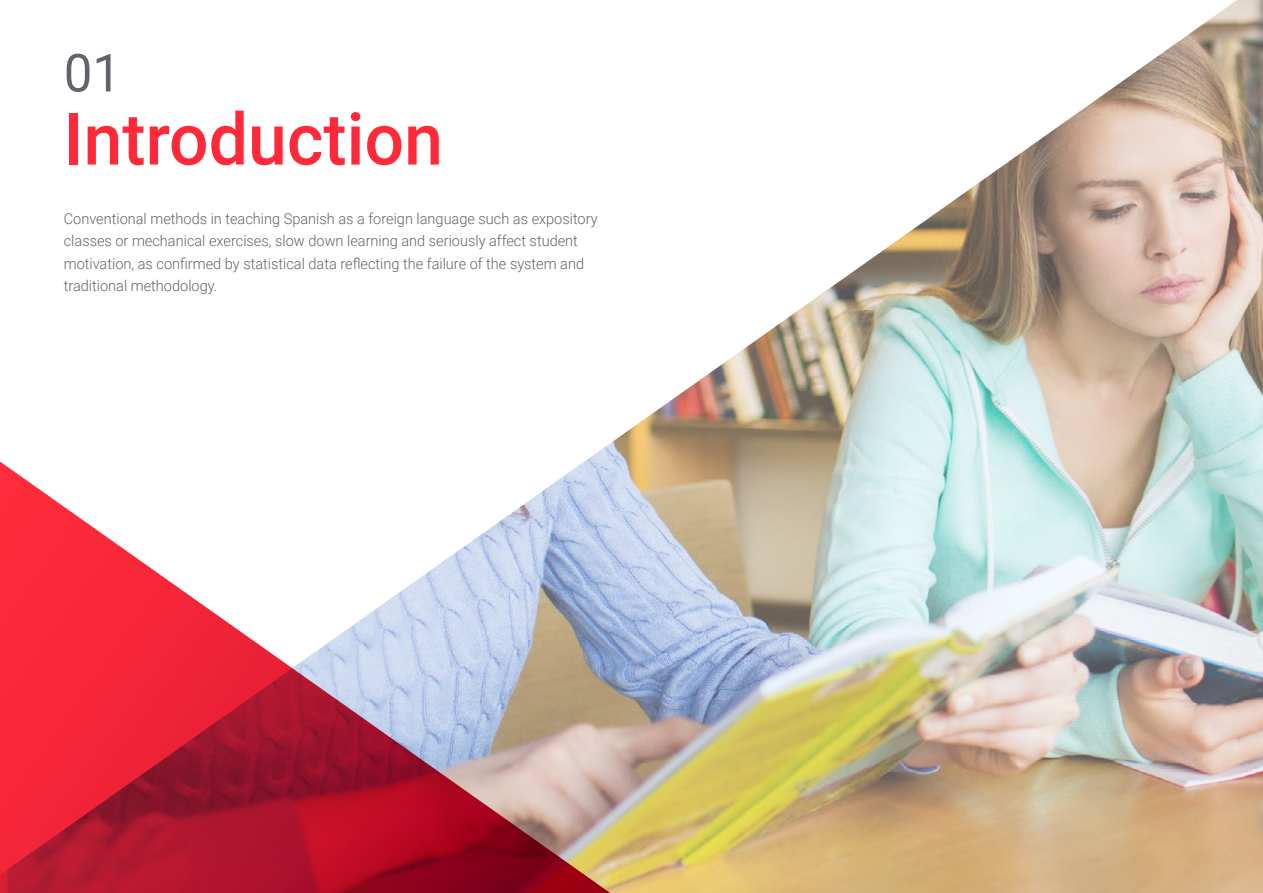
<style>
.page{position:relative;width:1263px;height:893px;background:#fff}
.page>*{position:absolute;margin:0;border:0;box-sizing:border-box;transform-origin:0 0}
.t1{font:500 72px "Roboto";color:#ff293a}
.t2{font:52.5px "Roboto";color:#61646a}
.t3{font:300 15px/22.5px "Roboto";color:#61646a}
</style>
<div class="page">
<img style="left:607px;top:0;width:656px;height:893px">
<svg style="left:0;top:446px;width:640px;height:447px"></svg>
<h2 class="t2" style="left:64px;top:36px;width:59px">01</h2>
<h1 class="t1" style="left:64px;top:89px;width:381px">Introduction</h1>
<p class="t3" style="left:64px;top:207px;width:535px">Conventional methods in teaching Spanish as a foreign language such as expository classes or mechanical exercises, slow down learning and seriously affect student motivation, as confirmed by statistical data reflecting the failure of the system and traditional methodology.</p>
</div>
